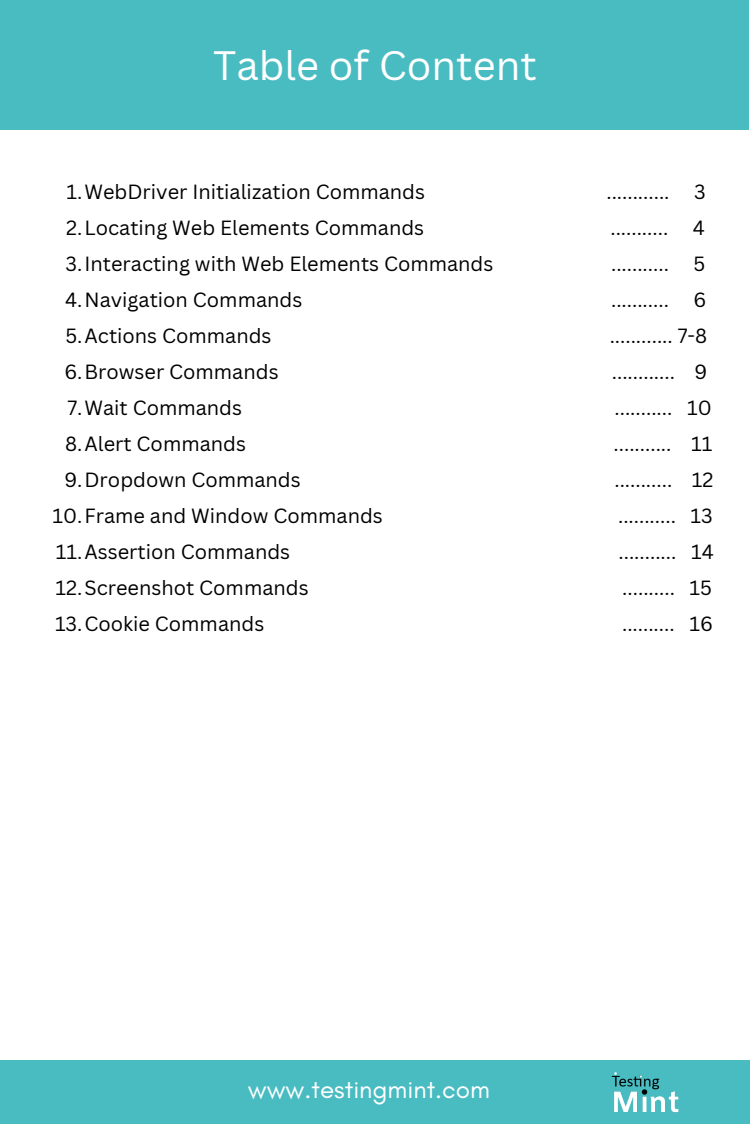
<style>
.page{position:relative;width:750px;height:1125px;background:#fff}
.page>*{position:absolute;margin:0;border:0;box-sizing:border-box;transform-origin:0 0}
.t1{font:40px "Canva Sans";color:#fff}
.t2{font:26.1px "Glacial Indifference";color:#fff}
.t3{font:20px "Canva Sans";color:#000}
</style>
<div class="page">
<div style="left:0;top:1060px;width:750px;height:64px;background:#49bcc2"></div>
<img style="left:612px;top:1072px;width:67px;height:41px">
<div style="left:0;top:0;width:749px;height:129px;background:#49bcc2"></div>
<h1 class="t1" style="left:213px;top:37px;width:325px">Table of Content</h1>
<p class="t3" style="left:67px;top:177px;width:360px">1.WebDriver Initialization Commands</p>
<p class="t3" style="left:606px;top:177px;width:101px">............ 3</p>
<p class="t3" style="left:66px;top:213px;width:359px">2.Locating Web Elements Commands</p>
<p class="t3" style="left:610px;top:213px;width:96px">........... 4</p>
<p class="t3" style="left:66px;top:249px;width:429px">3.Interacting with Web Elements Commands</p>
<p class="t3" style="left:611px;top:249px;width:96px">........... 5</p>
<p class="t3" style="left:65px;top:285px;width:239px">4.Navigation Commands</p>
<p class="t3" style="left:611px;top:285px;width:97px">........... 6</p>
<p class="t3" style="left:65px;top:321px;width:208px">5.Actions Commands</p>
<p class="t3" style="left:610px;top:321px;width:99px">............ 7-8</p>
<p class="t3" style="left:64px;top:357px;width:216px">6.Browser Commands</p>
<p class="t3" style="left:612px;top:357px;width:97px">............ 9</p>
<p class="t3" style="left:67px;top:393px;width:176px">7.Wait Commands</p>
<p class="t3" style="left:615px;top:393px;width:99px">........... 10</p>
<p class="t3" style="left:65px;top:429px;width:182px">8.Alert Commands</p>
<p class="t3" style="left:614px;top:429px;width:100px">........... 11</p>
<p class="t3" style="left:64px;top:465px;width:238px">9.Dropdown Commands</p>
<p class="t3" style="left:614px;top:465px;width:101px">........... 12</p>
<p class="t3" style="left:53px;top:501px;width:332px">10.Frame and Window Commands</p>
<p class="t3" style="left:618px;top:501px;width:96px">........... 13</p>
<p class="t3" style="left:56px;top:537px;width:236px">11.Assertion Commands</p>
<p class="t3" style="left:619px;top:537px;width:97px">........... 14</p>
<p class="t3" style="left:56px;top:573px;width:255px">12.Screenshot Commands</p>
<p class="t3" style="left:622px;top:573px;width:91px">.......... 15</p>
<p class="t3" style="left:55px;top:609px;width:211px">13.Cookie Commands</p>
<p class="t3" style="left:622px;top:609px;width:92px">.......... 16</p>
<h2 class="t2" style="left:248px;top:1073px;width:244px">www.testingmint.com</h2>
</div>
